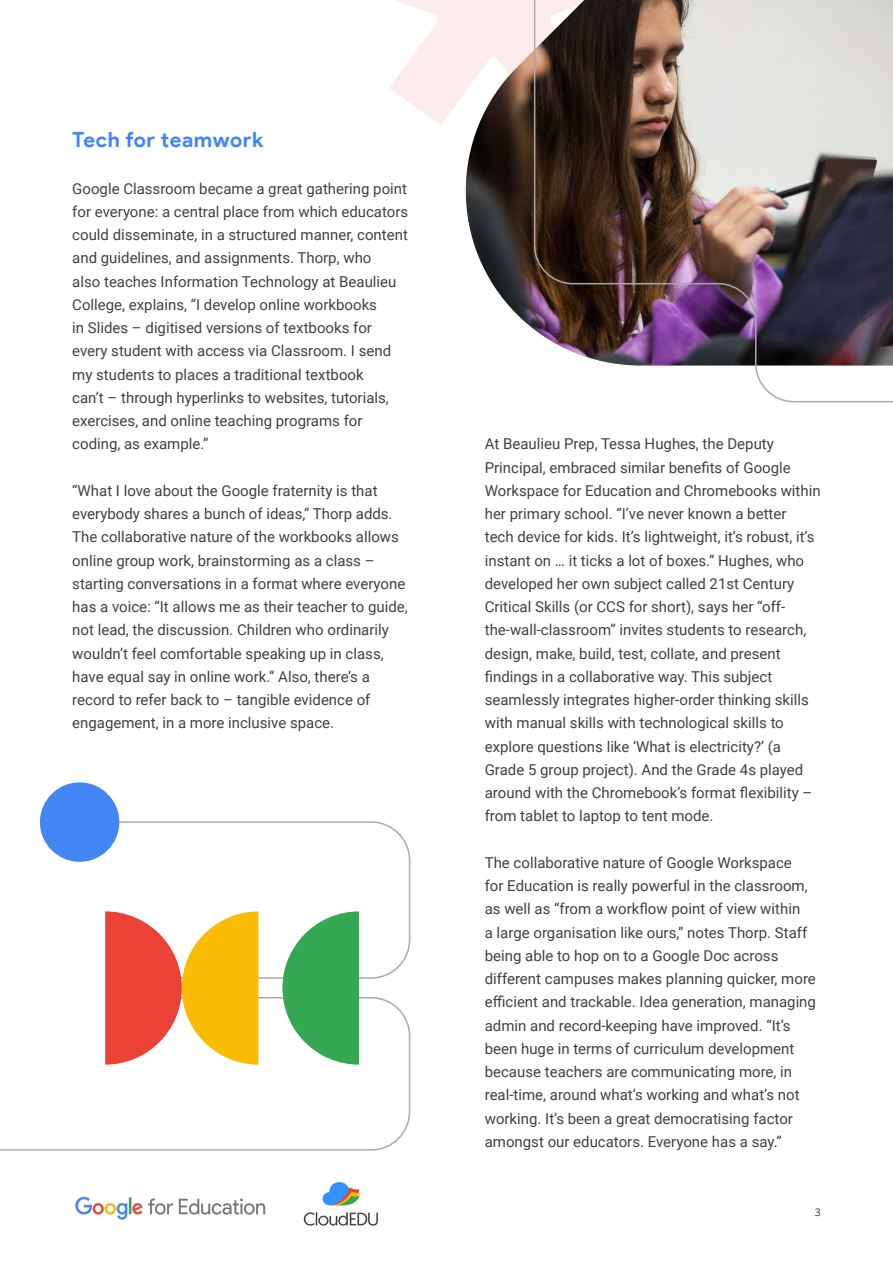
<style>
.page{position:relative;width:893px;height:1263px;background:#fff}
.page>*{position:absolute;margin:0;border:0;box-sizing:border-box;transform-origin:0 0}
.t1{font:700 21px "Product Sans";letter-spacing:.025em;color:#4285f4}
.t2{font:15px/23.2px "Roboto";color:#414042}
.t3{font:10.5px "Noto Sans";color:#414042}
</style>
<div class="page">
<img style="left:75px;top:1197px;width:190px;height:23px">
<img style="left:303px;top:1182px;width:75px;height:44px">
<svg style="left:389px;top:0;width:60px;height:125px"></svg>
<svg style="left:449px;top:0;width:15px;height:113px;background:#fdedec"></svg>
<img style="left:464px;top:0;width:69px;height:329px">
<img style="left:533px;top:0;width:360px;height:403px">
<svg style="left:0;top:821px;width:411px;height:330px"></svg>
<svg style="left:282px;top:911px;width:77px;height:154px"></svg>
<svg style="left:105px;top:911px;width:153px;height:154px"></svg>
<div style="left:40px;top:782px;width:79px;height:80px;background:#4285f4;border-radius:50%"></div>
<h1 class="t1" style="left:72px;top:127px;width:192px">Tech for teamwork</h1>
<p class="t2" style="left:72px;top:176px;width:337px">Google Classroom became a great gathering point for everyone: a central place from which educators could disseminate, in a structured manner, content and guidelines, and assignments. Thorp, who<br>also teaches Information Technology at Beaulieu College, explains, “I develop online workbooks<br>in Slides – digitised versions of textbooks for every student with access via Classroom. I send my students to places a traditional textbook<br>can’t – through hyperlinks to websites, tutorials, exercises, and online teaching programs for coding, as example.”</p>
<p class="t2" style="left:72px;top:478px;width:337px">“What I love about the Google fraternity is that everybody shares a bunch of ideas,” Thorp adds.<br>The collaborative nature of the workbooks allows online group work, brainstorming as a class – starting conversations in a format where everyone has a voice: “It allows me as their teacher to guide, not lead, the discussion. Children who ordinarily wouldn’t feel comfortable speaking up in class, have equal say in online work.” Also, there’s a record to refer back to – tangible evidence of engagement, in a more inclusive space.</p>
<p class="t2" style="left:485px;top:432px;width:337px">At Beaulieu Prep, Tessa Hughes, the Deputy Principal, embraced similar benefits of Google Workspace for Education and Chromebooks within her primary school. “I’ve never known a better<br>tech device for kids. It’s lightweight, it’s robust, it’s instant on … it ticks a lot of boxes.” Hughes, who developed her own subject called 21st Century Critical Skills (or CCS for short), says her “off&shy;the-wall-classroom” invites students to research, design, make, build, test, collate, and present findings in a collaborative way. This subject seamlessly integrates higher-order thinking skills with manual skills with technological skills to explore questions like ‘What is electricity?’ (a Grade 5 group project). And the Grade 4s played around with the Chromebook’s format flexibility – from tablet to laptop to tent mode.</p>
<p class="t2" style="left:485px;top:850px;width:333px">The collaborative nature of Google Workspace<br>for Education is really powerful in the classroom, as well as “from a workflow point of view within<br>a large organisation like ours,” notes Thorp. Staff being able to hop on to a Google Doc across different campuses makes planning quicker, more efficient and trackable. Idea generation, managing admin and record-keeping have improved. “It’s been huge in terms of curriculum development because teachers are communicating more, in real-time, around what’s working and what’s not working. It’s been a great democratising factor amongst our educators. Everyone has a say.”</p>
<p class="t3" style="left:815px;top:1206px;width:8px">3</p>
</div>
